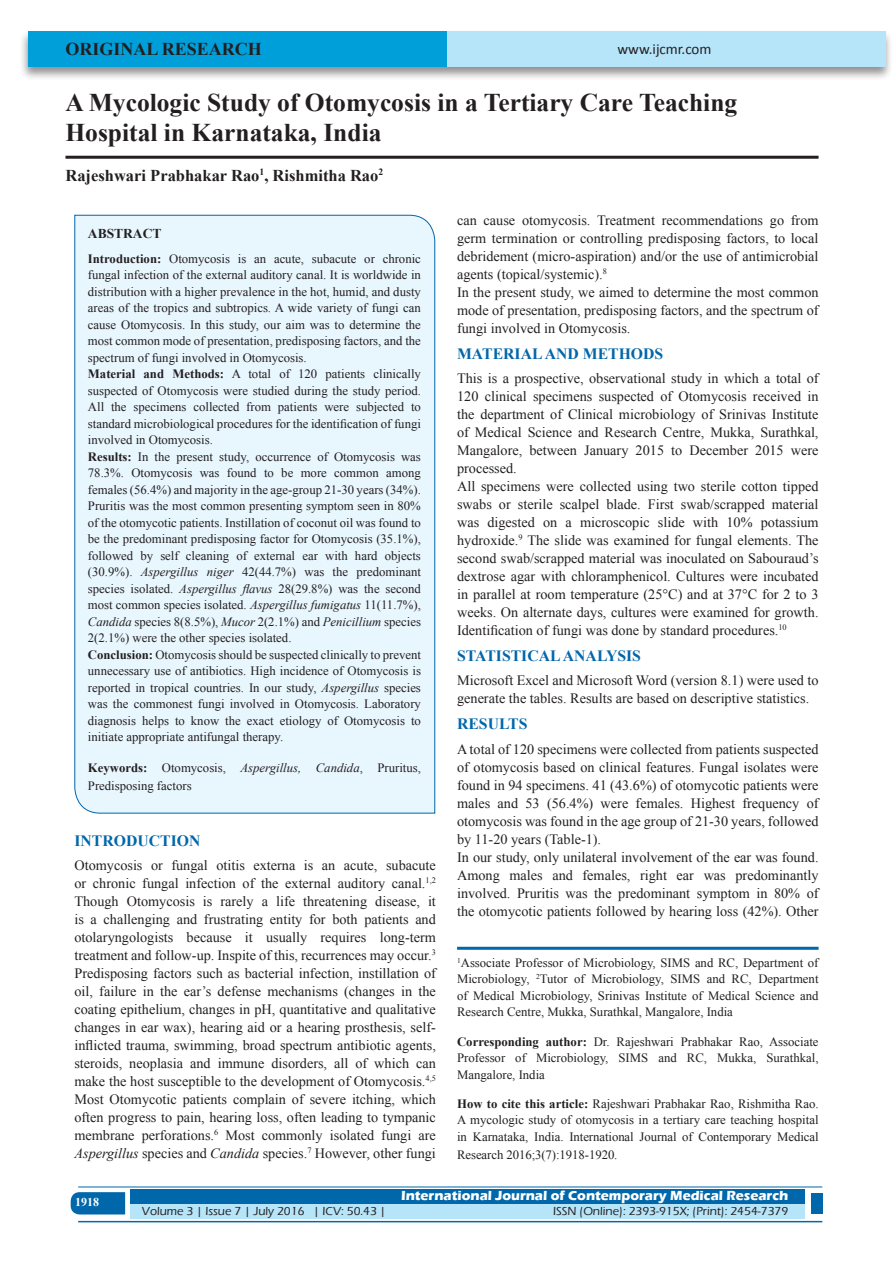
<style>
.page{position:relative;width:893px;height:1263px;background:#fff}
.page>*{position:absolute;margin:0;border:0;box-sizing:border-box;transform-origin:0 0}
.A_Title_New{font:700 25.5px/30px "Times New Roman";color:#231f20}
.AT_new{font:700 18px "Times New Roman";color:#231f20}
.AU-New{font:700 16.5px "Times New Roman";color:#231f20}
.t1{font:700 15.75px "Times New Roman";color:#0067aa}
.t2{font:15px "Calibri";color:#231f20}
.TX_New{font:14.25px/18px "Times New Roman";color:#231f20;text-align:justify}
.t3{font:700 13.5px "Eras ITC";color:#fff}
.t4{font:700 13.5px "Times New Roman";color:#231f20}
.Affi_New{font:12.75px/16.5px "Times New Roman";color:#231f20}
.HTC_new{font:12.75px/16.5px "Times New Roman";letter-spacing:-.005em;color:#231f20;text-align:justify}
.Corresponding{font:12.75px/16.5px "Times New Roman";color:#231f20;text-align:justify}
.t5{font:500 12px "Eras ITC";color:#231f20}
.t6{font:700 12px "Times New Roman";color:#fff}
.s1{font-weight:700}
.s2{font-style:italic}
</style>
<div class="page">
<div style="left:19px;top:29px;width:874px;height:52px;background:#231f20;opacity:.5"></div>
<div style="left:28px;top:31px;width:857px;height:35px;background:#b6e4f9"></div>
<div style="left:28px;top:31px;width:418px;height:35px;background:#009fda"></div>
<svg style="left:71px;top:1192px;width:54px;height:22px"></svg>
<div style="left:130px;top:1189px;width:674px;height:15px;background:#0067aa"></div>
<div style="left:130px;top:1204px;width:674px;height:15px;background:#b6e4f9"></div>
<hr style="left:78px;top:1186px;width:744px;height:1px;background:#0067aa">
<hr style="left:78px;top:1221px;width:744px;height:1px;background:#0067aa">
<div style="left:811px;top:1193px;width:11px;height:21px;background:#0067aa"></div>
<hr style="left:65px;top:156px;width:754px;height:3px;background:#231f20">
<div style="left:74px;top:214px;width:361px;height:600px;background:#e8f6fd"></div>
<hr style="left:457px;top:947px;width:362px;height:3px;background:#0067aa">
<p class="AT_new" style="left:65px;top:36px;width:198px">ORIGINAL RESEARCH</p>
<p class="t2" style="left:617px;top:40px;width:96px">www.ijcmr.com</p>
<p class="A_Title_New" style="left:65px;top:87px;width:673px">A Mycologic Study of Otomycosis in a Tertiary Care Teaching<br>Hospital in Karnataka, India</p>
<p class="AU-New" style="left:65px;top:164px;width:319px">Rajeshwari Prabhakar Rao<sup>1</sup>, Rishmitha Rao<sup>2</sup></p>
<p class="t4" style="left:88px;top:224px;width:75px">ABSTRACT</p>
<p class="Affi_New" style="left:88px;top:250px;width:335px"><span class="s1">Introduction:</span> Otomycosis is an acute, subacute or chronic fungal infection of the external auditory canal. It is worldwide in distribution with a higher prevalence in the hot, humid, and dusty areas of the tropics and subtropics. A wide variety of fungi can cause Otomycosis. In this study, our aim was to determine the most common mode of presentation, predisposing factors, and the spectrum of fungi involved in Otomycosis.<br><span class="s1">Material and Methods:</span> A total of 120 patients clinically suspected of Otomycosis were studied during the study period.<br>All the specimens collected from patients were subjected to standard microbiological procedures for the identification of fungi involved in Otomycosis.<br><span class="s1">Results:</span> In the present study, occurrence of Otomycosis was 78.3%. Otomycosis was found to be more common among females (56.4%) and majority in the age-group 21-30 years (34%).<br>Pruritis was the most common presenting symptom seen in 80% of the otomycotic patients. Instillation of coconut oil was found to be the predominant predisposing factor for Otomycosis (35.1%), followed by self cleaning of external ear with hard objects (30.9%). <span class="s2">Aspergillus niger</span> 42(44.7%) was the predominant species isolated. <span class="s2">Aspergillus flavus</span> 28(29.8%) was the second most common species isolated. <span class="s2">Aspergillus fumigatus</span> 11(11.7%), <span class="s2">Candida</span> species 8(8.5%), <span class="s2">Mucor</span> 2(2.1%) and <span class="s2">Penicillium</span> species 2(2.1%) were the other species isolated.<br><span class="s1">Conclusion:</span> Otomycosis should be suspected clinically to prevent unnecessary use of antibiotics. High incidence of Otomycosis is reported in tropical countries. In our study, <span class="s2">Aspergillus</span> species was the commonest fungi involved in Otomycosis. Laboratory diagnosis helps to know the exact etiology of Otomycosis to initiate appropriate antifungal therapy.</p>
<p class="Affi_New" style="left:88px;top:758px;width:335px;line-height:18px"><span class="s1">Keywords:</span> Otomycosis, <span class="s2">Aspergillus, Candida</span>, Pruritus,<br>Predisposing factors</p>
<h1 class="t1" style="left:74px;top:829px;width:127px">INTRODUCTION</h1>
<p class="TX_New" style="left:74px;top:856px;width:363px">Otomycosis or fungal otitis externa is an acute, subacute or chronic fungal infection of the external auditory canal.<sup>1,2<br></sup>Though Otomycosis is rarely a life threatening disease, it is a challenging and frustrating entity for both patients and otolaryngologists because it usually requires long-term treatment and follow-up. Inspite of this, recurrences may occur.<sup>3<br></sup>Predisposing factors such as bacterial infection, instillation of oil, failure in the ear’s defense mechanisms (changes in the coating epithelium, changes in pH, quantitative and qualitative changes in ear wax), hearing aid or a hearing prosthesis, self&shy;inflicted trauma, swimming, broad spectrum antibiotic agents, steroids, neoplasia and immune disorders, all of which can make the host susceptible to the development of Otomycosis.<sup>4,5<br></sup>Most Otomycotic patients complain of severe itching, which often progress to pain, hearing loss, often leading to tympanic membrane perforations.<sup>6</sup> Most commonly isolated fungi are <span class="s2">Aspergillus</span> species and <span class="s2">Candida</span> species.<sup>7</sup> However, other fungi</p>
<p class="TX_New" style="left:457px;top:211px;width:363px">can cause otomycosis. Treatment recommendations go from germ termination or controlling predisposing factors, to local debridement (micro-aspiration) and/or the use of antimicrobial agents (topical/systemic).<sup>8</sup></p>
<p class="TX_New" style="left:457px;top:283px;width:363px">In the present study, we aimed to determine the most common mode of presentation, predisposing factors, and the spectrum of fungi involved in Otomycosis.</p>
<h1 class="t1" style="left:457px;top:342px;width:208px">MATERIAL AND METHODS</h1>
<p class="TX_New" style="left:457px;top:369px;width:363px">This is a prospective, observational study in which a total of 120 clinical specimens suspected of Otomycosis received in the department of Clinical microbiology of Srinivas Institute of Medical Science and Research Centre, Mukka, Surathkal, Mangalore, between January 2015 to December 2015 were processed.</p>
<p class="TX_New" style="left:457px;top:477px;width:363px">All specimens were collected using two sterile cotton tipped swabs or sterile scalpel blade. First swab/scrapped material was digested on a microscopic slide with 10% potassium hydroxide.<sup>9</sup> The slide was examined for fungal elements. The second swab/scrapped material was inoculated on Sabouraud’s dextrose agar with chloramphenicol. Cultures were incubated in parallel at room temperature (25°C) and at 37°C for 2 to 3 weeks. On alternate days, cultures were examined for growth.<br>Identification of fungi was done by standard procedures.<sup>10</sup></p>
<h1 class="t1" style="left:457px;top:645px;width:185px">STATISTICAL ANALYSIS</h1>
<p class="TX_New" style="left:457px;top:671px;width:363px">Microsoft Excel and Microsoft Word (version 8.1) were used to generate the tables. Results are based on descriptive statistics.</p>
<h1 class="t1" style="left:457px;top:713px;width:72px">RESULTS</h1>
<p class="TX_New" style="left:457px;top:739px;width:363px">A total of 120 specimens were collected from patients suspected of otomycosis based on clinical features. Fungal isolates were found in 94 specimens. 41 (43.6%) of otomycotic patients were males and 53 (56.4%) were females. Highest frequency of otomycosis was found in the age group of 21-30 years, followed by 11-20 years (Table-1).</p>
<p class="TX_New" style="left:457px;top:847px;width:363px">In our study, only unilateral involvement of the ear was found.<br>Among males and females, right ear was predominantly involved. Pruritis was the predominant symptom in 80% of the otomycotic patients followed by hearing loss (42%). Other</p>
<p class="Affi_New" style="left:457px;top:954px;width:363px;text-align:justify"><sup>1</sup>Associate Professor of Microbiology, SIMS and RC, Department of Microbiology, <sup>2</sup>Tutor of Microbiology, SIMS and RC, Department of Medical Microbiology, Srinivas Institute of Medical Science and Research Centre, Mukka, Surathkal, Mangalore, India</p>
<p class="Corresponding" style="left:457px;top:1033px;width:363px"><span class="s1">Corresponding author:</span> Dr. Rajeshwari Prabhakar Rao, Associate Professor of Microbiology, SIMS and RC, Mukka, Surathkal, Mangalore, India</p>
<p class="HTC_new" style="left:457px;top:1095px;width:363px"><span class="s1">How to cite this article:</span> Rajeshwari Prabhakar Rao, Rishmitha Rao.<br>A mycologic study of otomycosis in a tertiary care teaching hospital in Karnataka, India. International Journal of Contemporary Medical</p>
<p class="HTC_new" style="left:457px;top:1146px;width:162px">Research 2016;3(7):1918-1920.</p>
<h4 class="t6" style="left:75px;top:1194px;width:26px">1918</h4>
<p class="t3" style="left:401px;top:1188px;width:389px">International Journal of Contemporary Medical Research</p>
<p class="t5" style="left:142px;top:1204px;width:246px">Volume 3 | Issue 7 | July 2016 | ICV: 50.43 |</p>
<p class="t5" style="left:553px;top:1204px;width:237px">ISSN (Online): 2393-915X; (Print): 2454-7379</p>
</div>
